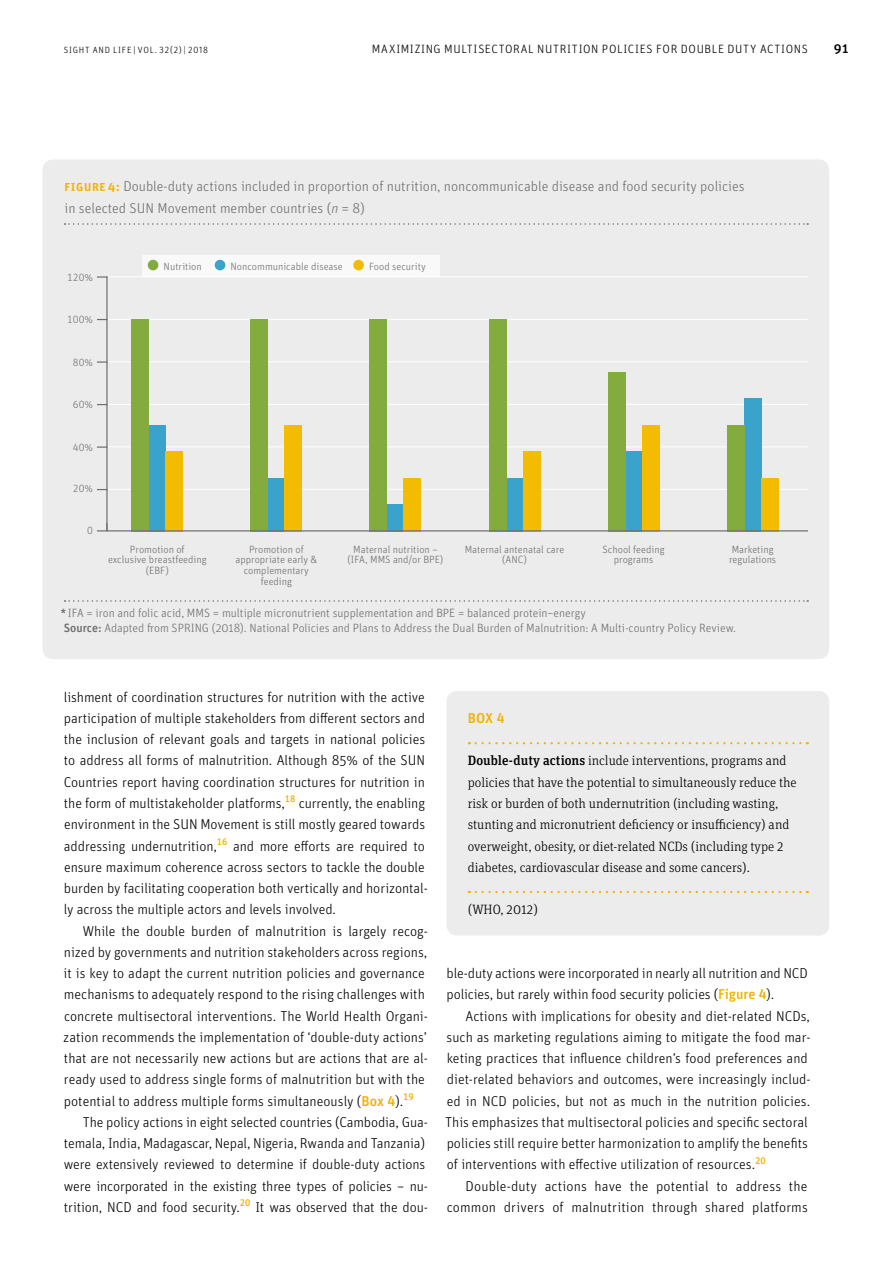
<style>
.page{position:relative;width:893px;height:1263px;background:#fff}
.page>*{position:absolute;margin:0;border:0;box-sizing:border-box;transform-origin:0 0}
.t1{font:300 14.25px/21.3px "Unit Pro";letter-spacing:-.005em;color:#000}
.t2{font:300 14.25px/21.3px "Unit Pro";color:#706f6f}
.t3{font:500 14.25px "Unit Pro";color:#f1b300}
.t4{font:300 13.5px/21.3px "Unit Slab Pro";color:#000}
.t5{font:500 13.5px "Unit Pro";color:#000}
.t6{font:300 12px/15.8px "Unit Pro";letter-spacing:-.005em;color:#706f6f}
.t7{font:300 12px "Unit Pro";letter-spacing:.055em;color:#000}
.t8{font:300 10.5px/10.6px "Unit Pro";color:#706f6f;text-align:center}
.t9{font:300 9px "Unit Pro";letter-spacing:.085em;color:#000}
.s1{font-weight:500;color:#f1b300}
.s2{font-style:italic}
.s3{font-weight:500}
</style>
<div class="page">
<div style="left:43px;top:159px;width:786px;height:500px;background:#ececec;border-radius:11px"></div>
<div style="left:446px;top:691px;width:383px;height:244px;background:#ececec;border-radius:11px"></div>
<hr style="left:105px;top:276px;width:703px;height:1px;background:#fff">
<hr style="left:105px;top:319px;width:703px;height:1px;background:#fff">
<hr style="left:105px;top:361px;width:703px;height:1px;background:#fff">
<hr style="left:105px;top:404px;width:703px;height:1px;background:#fff">
<hr style="left:105px;top:446px;width:703px;height:1px;background:#fff">
<hr style="left:105px;top:489px;width:703px;height:1px;background:#fff">
<div style="left:149px;top:425px;width:17px;height:106px;background:#3aa3cb"></div>
<div style="left:268px;top:478px;width:17px;height:53px;background:#3aa3cb"></div>
<div style="left:387px;top:504px;width:17px;height:27px;background:#3aa3cb"></div>
<div style="left:506px;top:478px;width:17px;height:53px;background:#3aa3cb"></div>
<div style="left:625px;top:451px;width:17px;height:80px;background:#3aa3cb"></div>
<div style="left:744px;top:398px;width:17px;height:133px;background:#3aa3cb"></div>
<div style="left:166px;top:451px;width:17px;height:80px;background:#f4bc00"></div>
<div style="left:285px;top:425px;width:17px;height:106px;background:#f4bc00"></div>
<div style="left:404px;top:478px;width:17px;height:53px;background:#f4bc00"></div>
<div style="left:523px;top:451px;width:17px;height:80px;background:#f4bc00"></div>
<div style="left:642px;top:425px;width:17px;height:106px;background:#f4bc00"></div>
<div style="left:761px;top:478px;width:17px;height:53px;background:#f4bc00"></div>
<div style="left:132px;top:319px;width:17px;height:212px;background:#83ab3e"></div>
<div style="left:251px;top:319px;width:17px;height:212px;background:#83ab3e"></div>
<div style="left:370px;top:319px;width:17px;height:212px;background:#83ab3e"></div>
<div style="left:489px;top:319px;width:17px;height:212px;background:#83ab3e"></div>
<div style="left:608px;top:372px;width:17px;height:159px;background:#83ab3e"></div>
<div style="left:727px;top:425px;width:17px;height:106px;background:#83ab3e"></div>
<hr style="left:107px;top:530px;width:701px;height:1px;background:#706f6f">
<hr style="left:106px;top:276px;width:2px;height:255px;background:#706f6f">
<svg style="left:97px;top:276px;width:11px;height:2px"></svg>
<svg style="left:97px;top:361px;width:11px;height:2px"></svg>
<svg style="left:97px;top:446px;width:11px;height:2px"></svg>
<svg style="left:97px;top:523px;width:11px;height:8px"></svg>
<svg style="left:65px;top:223px;width:743px;height:2px"></svg>
<svg style="left:65px;top:600px;width:743px;height:2px"></svg>
<div style="left:142px;top:255px;width:298px;height:21px;background:#fff"></div>
<div style="left:148px;top:260px;width:10px;height:10px;background:#83ab3e;border-radius:50%"></div>
<div style="left:215px;top:260px;width:10px;height:10px;background:#3aa3cb;border-radius:50%"></div>
<div style="left:353px;top:260px;width:11px;height:10px;background:#f4bc00;border-radius:50%"></div>
<svg style="left:476px;top:742px;width:332px;height:2px"></svg>
<svg style="left:476px;top:891px;width:332px;height:2px"></svg>
<p class="t9" style="left:64px;top:44px;width:146px">SIGHT AND LIFE | VOL. 32(2) | 2018</p>
<p class="t7" style="left:372px;top:41px;width:437px">MAXIMIZING MULTISECTORAL NUTRITION POLICIES FOR DOUBLE DUTY ACTIONS</p>
<p class="t5" style="left:834px;top:39px;width:16px">91</p>
<p class="t2" style="left:64px;top:175px;width:682px"><span class="s1">figure4:</span> Double-duty actions included in proportion of nutrition, noncommunicable disease and food security policies in selected SUN Movement member countries (<span class="s2">n</span> = 8)</p>
<p class="t8" style="left:67px;top:271px;width:27px">120%</p>
<p class="t8" style="left:67px;top:314px;width:27px">100%</p>
<p class="t8" style="left:73px;top:356px;width:22px">80%</p>
<p class="t8" style="left:73px;top:399px;width:22px">60%</p>
<p class="t8" style="left:73px;top:441px;width:22px">40%</p>
<p class="t8" style="left:73px;top:483px;width:22px">20%</p>
<p class="t8" style="left:87px;top:524px;width:7px">0</p>
<p class="t8" style="left:164px;top:261px;width:40px">Nutrition</p>
<p class="t8" style="left:231px;top:261px;width:114px">Noncommunicable disease</p>
<p class="t8" style="left:369px;top:261px;width:58px">Food security</p>
<p class="t8" style="left:108px;top:544px;width:100px">Promotion of<br>exclusive breastfeeding (EBF)</p>
<p class="t8" style="left:235px;top:544px;width:83px">Promotion of appropriate early &amp; complementary feeding</p>
<p class="t8" style="left:347px;top:544px;width:97px">Maternal nutrition – (IFA, MMS and/or BPE)</p>
<p class="t8" style="left:465px;top:544px;width:101px">Maternal antenatal care (ANC)</p>
<p class="t8" style="left:603px;top:544px;width:63px">School feeding programs</p>
<p class="t8" style="left:729px;top:544px;width:49px;text-align:left">Marketing regulations</p>
<p class="t6" style="left:61px;top:604px;width:677px"><span class="s3">*</span>IFA = iron and folic acid, MMS = multiple micronutrient supplementation and BPE = balanced protein–energy<br><span class="s3">Source:</span> Adapted from SPRING (2018). National Policies and Plans to Address the Dual Burden of Malnutrition: A Multi-country Policy Review.</p>
<p class="t1" style="left:64px;top:686px;width:366px">lishment of coordination structures for nutrition with the active participation of multiple stakeholders from different sectors and the inclusion of relevant goals and targets in national policies to address all forms of malnutrition. Although 85% of the SUN Countries report having coordination structures for nutrition in the form of multistakeholder platforms,<sup>18</sup> currently, the enabling environment in the SUN Movement is still mostly geared towards addressing undernutrition,<sup>16</sup> and more efforts are required to ensure maximum coherence across sectors to tackle the double burden by facilitating cooperation both vertically and horizontal&shy;ly across the multiple actors and levels involved.</p>
<p class="t1" style="left:63px;top:920px;width:366px;text-indent:20px">While the double burden of malnutrition is largely recog&shy;nized by governments and nutrition stakeholders across regions, it is key to adapt the current nutrition policies and governance mechanisms to adequately respond to the rising challenges with concrete multisectoral interventions. The World Health Organi&shy;zation recommends the implementation of ‘double-duty actions’ that are not necessarily new actions but are actions that are al&shy;ready used to address single forms of malnutrition but with the potential to address multiple forms simultaneously (<span class="s1">Box 4</span>).<sup>19</sup></p>
<p class="t1" style="left:64px;top:1111px;width:366px;text-indent:19px">The policy actions in eight selected countries (Cambodia, Gua&shy;temala, India, Madagascar, Nepal, Nigeria, Rwanda and Tanzania) were extensively reviewed to determine if double-duty actions were incorporated in the existing three types of policies – nu&shy;trition, NCD and food security.<sup>20</sup> It was observed that the dou-</p>
<p class="t3" style="left:468px;top:708px;width:38px">BOX 4</p>
<p class="t4" style="left:468px;top:750px;width:330px"><span class="s3">Double-duty actions</span> include interventions, programs and policies that have the potential to simultaneously reduce the risk or burden of both undernutrition (including wasting, stunting and micronutrient deficiency or insufficiency) and overweight, obesity, or diet-related NCDs (including type 2 diabetes, cardiovascular disease and some cancers).</p>
<p class="t4" style="left:468px;top:898px;width:72px">(WHO, 2012)</p>
<p class="t1" style="left:447px;top:962px;width:363px">ble-duty actions were incorporated in nearly all nutrition and NCD policies, but rarely within food security policies (<span class="s1">Figure 4</span>).</p>
<p class="t1" style="left:445px;top:1005px;width:367px;text-indent:20px">Actions with implications for obesity and diet-related NCDs, such as marketing regulations aiming to mitigate the food mar&shy;keting practices that influence children’s food preferences and diet-related behaviors and outcomes, were increasingly includ&shy;ed in NCD policies, but not as much in the nutrition policies.<br>This emphasizes that multisectoral policies and specific sectoral policies still require better harmonization to amplify the benefits of interventions with effective utilization of resources.<sup>20</sup></p>
<p class="t1" style="left:447px;top:1175px;width:363px;text-align:right">Double-duty actions have the potential to address the common drivers of malnutrition through shared platforms</p>
</div>
